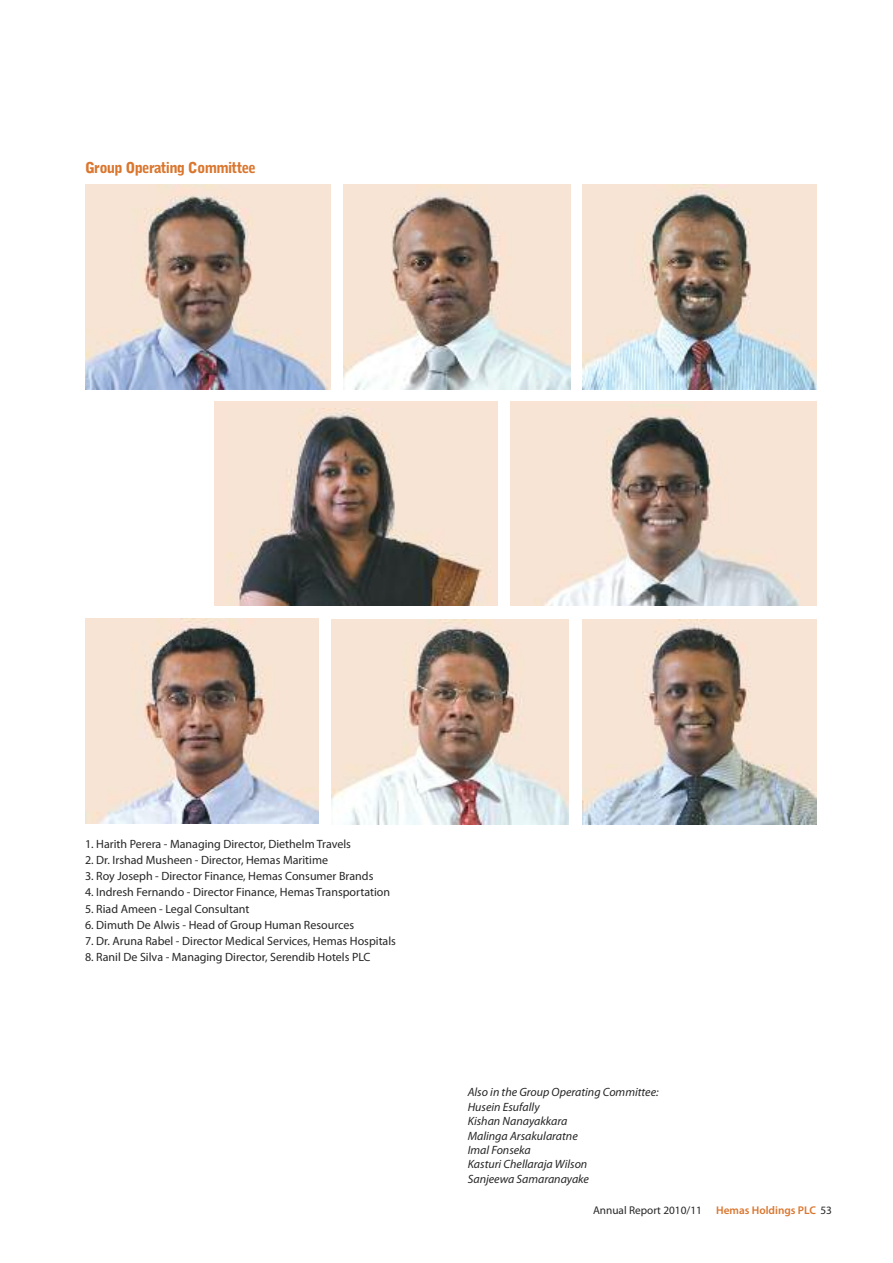
<style>
.page{position:relative;width:893px;height:1263px;background:#fff}
.page>*{position:absolute;margin:0;border:0;box-sizing:border-box;transform-origin:0 0}
.t1{font:900 15px "Bell Gothic";letter-spacing:-.05em;color:#da762e}
.t2{font:12px "Myriad Pro";color:#272627}
.t3{font:italic 12px/14.4px "Myriad Pro";color:#272627}
.t4{font:11.25px "Myriad Pro";color:#272627}
.t5{font:600 11.25px "Myriad Pro";color:#da762e}
.s1{font-weight:400;color:#272627}
</style>
<div class="page">
<img style="left:510px;top:405px;width:306px;height:201px">
<img style="left:85px;top:185px;width:246px;height:204px">
<img style="left:331px;top:620px;width:237px;height:204px">
<img style="left:85px;top:619px;width:234px;height:204px">
<img style="left:582px;top:185px;width:234px;height:204px">
<img style="left:344px;top:185px;width:226px;height:204px">
<img style="left:582px;top:620px;width:234px;height:204px">
<div style="left:214px;top:401px;width:284px;height:205px;background:#f8e3d5"></div>
<img style="left:227px;top:409px;width:256px;height:197px">
<p class="t1" style="left:85px;top:162px;width:172px">Group Operating Committee</p>
<p class="t2" style="left:85px;top:839px;width:267px">1. Harith Perera - Managing Director, Diethelm Travels</p>
<p class="t2" style="left:85px;top:855px;width:245px">2. Dr. Irshad Musheen - Director, Hemas Maritime</p>
<p class="t2" style="left:85px;top:871px;width:290px">3. Roy Joseph - Director Finance, Hemas Consumer Brands</p>
<p class="t2" style="left:85px;top:888px;width:307px">4. Indresh Fernando - Director Finance, Hemas Transportation</p>
<p class="t2" style="left:85px;top:904px;width:166px">5. Riad Ameen - Legal Consultant</p>
<p class="t2" style="left:85px;top:920px;width:271px">6. Dimuth De Alwis - Head of Group Human Resources</p>
<p class="t2" style="left:85px;top:936px;width:312px">7. Dr. Aruna Rabel - Director Medical Services, Hemas Hospitals</p>
<p class="t2" style="left:85px;top:953px;width:287px">8. Ranil De Silva - Managing Director, Serendib Hotels PLC</p>
<p class="t3" style="left:468px;top:1086px;width:192px">Also in the Group Operating Committee:<br>Husein Esufally<br>Kishan Nanayakkara<br>Malinga Arsakularatne<br>Imal Fonseka<br>Kasturi Chellaraja Wilson<br>Sanjeewa Samaranayake</p>
<p class="t4" style="left:593px;top:1206px;width:110px">Annual Report 2010/11</p>
<p class="t5" style="left:716px;top:1206px;width:117px">Hemas Holdings PLC <span class="s1">53</span></p>
</div>
